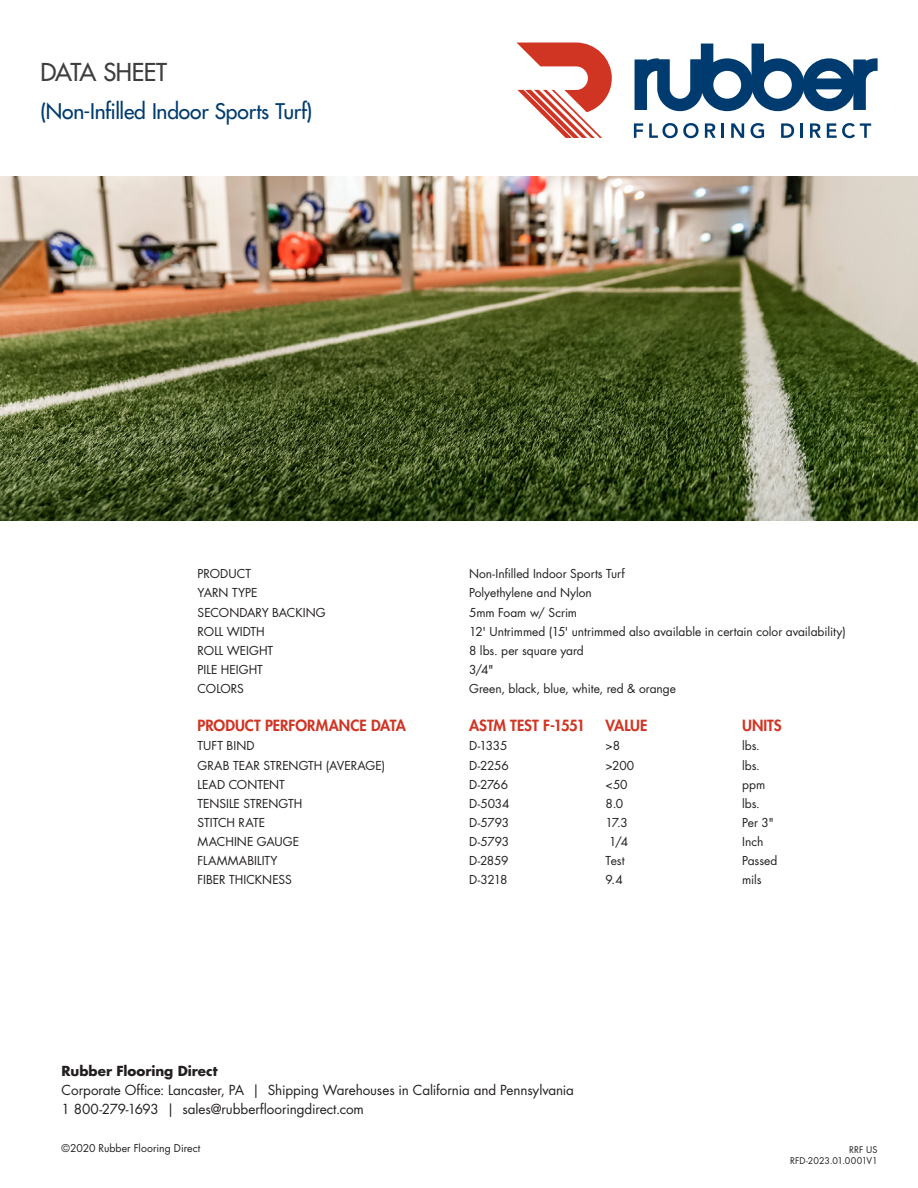
<style>
.page{position:relative;width:918px;height:1188px;background:#fff}
.page>*{position:absolute;margin:0;border:0;box-sizing:border-box;transform-origin:0 0}
._01-headline-top-lin{font:500 24px "Futura Std";letter-spacing:-.025em;color:#3e3e3f}
._01-Head{font:500 21px "Futura Std";letter-spacing:-.01em;color:#003b70}
._01-SPEC-Headline{font:800 15px "Futura Std";color:#d03524}
._01-Paragraph{font:13.5px/19.2px "Futura Std";letter-spacing:-.005em;color:#231f20}
._02-Spec-text{font:12px "Futura Std";color:#231f20}
._02-SPEC-TEXT-4COL{font:12px "Futura Std";color:#231f20}
._01-Paragraph-2{font:10.5px "Futura Std";color:#231f20}
._01-caption{font:9px/10.8px "Futura Std";color:#231f20;text-align:right}
.s1{font-weight:700}
</style>
<div class="page">
<svg style="left:517px;top:43px;width:95px;height:95px"></svg>
<svg style="left:634px;top:123px;width:9px;height:15px"></svg>
<svg style="left:649px;top:123px;width:50px;height:15px"></svg>
<svg style="left:705px;top:123px;width:11px;height:15px"></svg>
<svg style="left:722px;top:123px;width:2px;height:15px"></svg>
<svg style="left:731px;top:123px;width:13px;height:15px"></svg>
<svg style="left:751px;top:123px;width:13px;height:15px"></svg>
<svg style="left:781px;top:123px;width:13px;height:15px"></svg>
<hr style="left:800px;top:123px;width:3px;height:15px;background:#003b70">
<svg style="left:810px;top:123px;width:11px;height:15px"></svg>
<svg style="left:827px;top:123px;width:44px;height:15px"></svg>
<svg style="left:635px;top:44px;width:243px;height:67px"></svg>
<img style="left:0;top:176px;width:918px;height:345px">
<p class="_01-headline-top-lin" style="left:40px;top:57px;width:128px">DATA SHEET</p>
<p class="_01-Head" style="left:40px;top:98px;width:273px">(Non-Infilled Indoor Sports Turf)</p>
<p class="_02-Spec-text" style="left:198px;top:566px;width:55px">PRODUCT</p>
<p class="_02-Spec-text" style="left:469px;top:566px;width:157px">Non-Infilled Indoor Sports Turf</p>
<p class="_02-Spec-text" style="left:198px;top:585px;width:61px">YARN TYPE</p>
<p class="_02-Spec-text" style="left:469px;top:585px;width:124px">Polyethylene and Nylon</p>
<p class="_02-Spec-text" style="left:198px;top:604px;width:130px">SECONDARY BACKING</p>
<p class="_02-Spec-text" style="left:469px;top:604px;width:110px">5mm Foam w/ Scrim</p>
<p class="_02-Spec-text" style="left:198px;top:624px;width:69px">ROLL WIDTH</p>
<p class="_02-Spec-text" style="left:469px;top:624px;width:378px">12' Untrimmed (15' untrimmed also available in certain color availability)</p>
<p class="_02-Spec-text" style="left:198px;top:643px;width:77px">ROLL WEIGHT</p>
<p class="_02-Spec-text" style="left:469px;top:643px;width:116px">8 lbs. per square yard</p>
<p class="_02-Spec-text" style="left:198px;top:662px;width:67px">PILE HEIGHT</p>
<p class="_02-Spec-text" style="left:469px;top:662px;width:26px">3/4"</p>
<p class="_02-Spec-text" style="left:198px;top:681px;width:48px">COLORS</p>
<p class="_02-Spec-text" style="left:469px;top:681px;width:208px">Green, black, blue, white, red &amp; orange</p>
<p class="_01-SPEC-Headline" style="left:198px;top:716px;width:210px">PRODUCT PERFORMANCE DATA</p>
<p class="_01-SPEC-Headline" style="left:469px;top:716px;width:118px">ASTM TEST F-1551</p>
<p class="_01-SPEC-Headline" style="left:606px;top:716px;width:43px">VALUE</p>
<p class="_01-SPEC-Headline" style="left:742px;top:716px;width:41px">UNITS</p>
<p class="_02-SPEC-TEXT-4COL" style="left:198px;top:738px;width:58px">TUFT BIND</p>
<p class="_02-SPEC-TEXT-4COL" style="left:469px;top:738px;width:40px">D-1335</p>
<p class="_02-SPEC-TEXT-4COL" style="left:606px;top:738px;width:16px">&gt;8</p>
<p class="_02-SPEC-TEXT-4COL" style="left:742px;top:738px;width:19px">lbs.</p>
<p class="_02-SPEC-TEXT-4COL" style="left:198px;top:758px;width:189px">GRAB TEAR STRENGTH (AVERAGE)</p>
<p class="_02-SPEC-TEXT-4COL" style="left:469px;top:758px;width:41px">D-2256</p>
<p class="_02-SPEC-TEXT-4COL" style="left:606px;top:758px;width:30px">&gt;200</p>
<p class="_02-SPEC-TEXT-4COL" style="left:742px;top:758px;width:19px">lbs.</p>
<p class="_02-SPEC-TEXT-4COL" style="left:198px;top:777px;width:89px">LEAD CONTENT</p>
<p class="_02-SPEC-TEXT-4COL" style="left:469px;top:777px;width:40px">D-2766</p>
<p class="_02-SPEC-TEXT-4COL" style="left:606px;top:777px;width:23px">&lt;50</p>
<p class="_02-SPEC-TEXT-4COL" style="left:742px;top:777px;width:25px">ppm</p>
<p class="_02-SPEC-TEXT-4COL" style="left:198px;top:796px;width:106px">TENSILE STRENGTH</p>
<p class="_02-SPEC-TEXT-4COL" style="left:469px;top:796px;width:42px">D-5034</p>
<p class="_02-SPEC-TEXT-4COL" style="left:606px;top:796px;width:19px">8.0</p>
<p class="_02-SPEC-TEXT-4COL" style="left:742px;top:796px;width:19px">lbs.</p>
<p class="_02-SPEC-TEXT-4COL" style="left:198px;top:815px;width:69px">STITCH RATE</p>
<p class="_02-SPEC-TEXT-4COL" style="left:469px;top:815px;width:42px">D-5793</p>
<p class="_02-SPEC-TEXT-4COL" style="left:606px;top:815px;width:24px">17.3</p>
<p class="_02-SPEC-TEXT-4COL" style="left:742px;top:815px;width:33px">Per 3"</p>
<p class="_02-SPEC-TEXT-4COL" style="left:198px;top:834px;width:103px">MACHINE GAUGE</p>
<p class="_02-SPEC-TEXT-4COL" style="left:469px;top:834px;width:42px">D-5793</p>
<p class="_02-SPEC-TEXT-4COL" style="left:609px;top:834px;width:20px">1/4</p>
<p class="_02-SPEC-TEXT-4COL" style="left:742px;top:834px;width:23px">Inch</p>
<p class="_02-SPEC-TEXT-4COL" style="left:198px;top:853px;width:81px">FLAMMABILITY</p>
<p class="_02-SPEC-TEXT-4COL" style="left:469px;top:853px;width:41px">D-2859</p>
<p class="_02-SPEC-TEXT-4COL" style="left:606px;top:853px;width:20px">Test</p>
<p class="_02-SPEC-TEXT-4COL" style="left:742px;top:853px;width:37px">Passed</p>
<p class="_02-SPEC-TEXT-4COL" style="left:198px;top:872px;width:96px">FIBER THICKNESS</p>
<p class="_02-SPEC-TEXT-4COL" style="left:469px;top:872px;width:40px">D-3218</p>
<p class="_02-SPEC-TEXT-4COL" style="left:606px;top:872px;width:19px">9.4</p>
<p class="_02-SPEC-TEXT-4COL" style="left:742px;top:872px;width:21px">mils</p>
<p class="_01-Paragraph" style="left:62px;top:1061px;width:514px"><span class="s1">Rubber Flooring Direct<br></span>Corporate Office: Lancaster, PA | Shipping Warehouses in California and Pennsylvania<br>1 800-279-1693 | sales@rubberflooringdirect.com</p>
<p class="_01-Paragraph-2" style="left:62px;top:1142px;width:140px">©2020 Rubber Flooring Direct</p>
<p class="_01-caption" style="left:790px;top:1144px;width:89px">RRF US<br>RFD-2023.01.0001V1</p>
</div>
